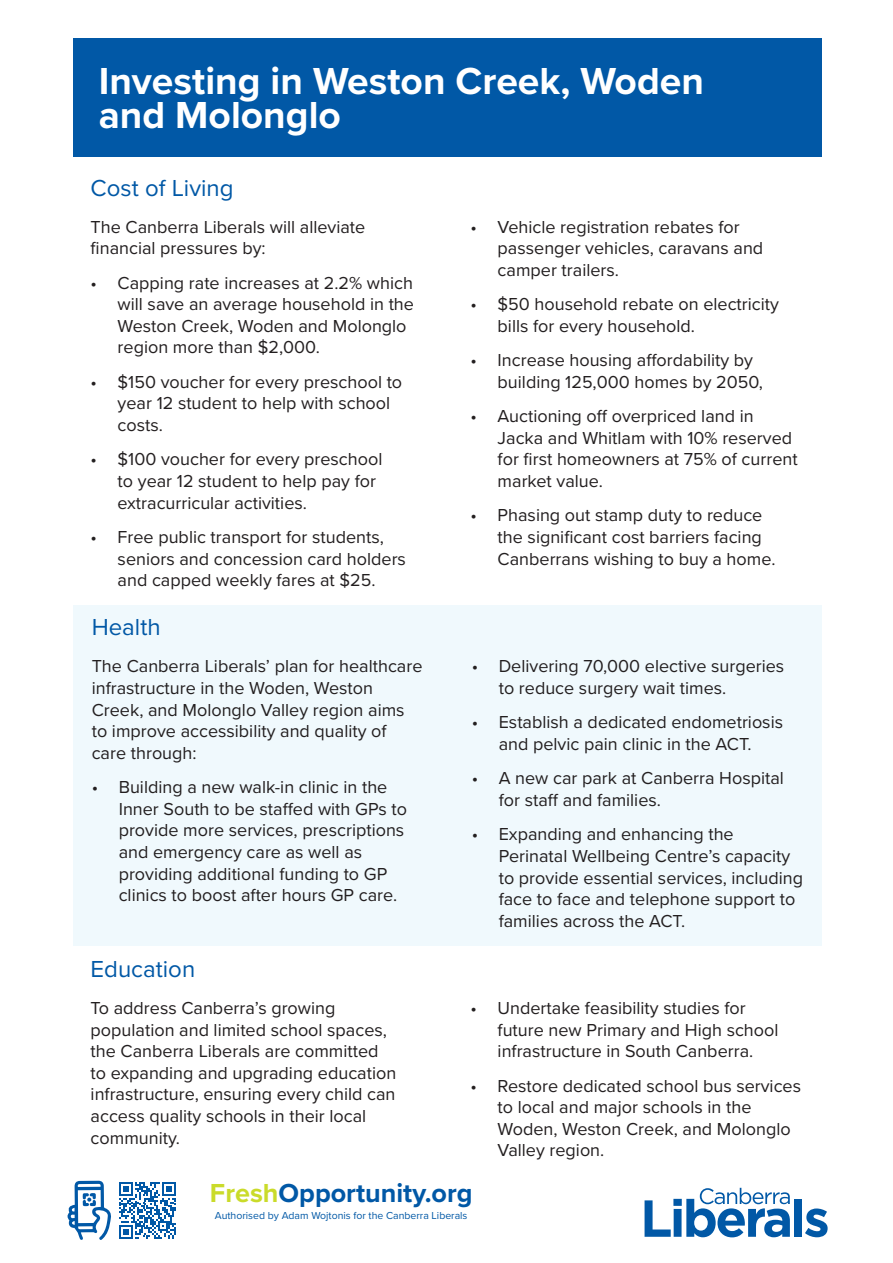
<style>
.page{position:relative;width:893px;height:1263px;background:#fff}
.page>*{position:absolute;margin:0;border:0;box-sizing:border-box;transform-origin:0 0}
.t1{font:700 39px/34.5px "Proxima Nova";color:#fff}
.t2{font:700 27px "Proxima Nova";color:#0158a6}
.heading_1{font:24px "Proxima Nova";color:#0158a6}
.Paragraph_Style_1{font:18px/21.6px "Proxima Nova";color:#231f20}
.t3{font:10.5px "Proxima Nova";color:#0158a6}
.s1{color:#cadb2a}
</style>
<div class="page">
<div style="left:73px;top:605px;width:749px;height:340px;background:#f0f9fd"></div>
<div style="left:794px;top:1199px;width:8px;height:38px;background:#0158a6"></div>
<svg style="left:805px;top:1208px;width:23px;height:29px"></svg>
<svg style="left:645px;top:1188px;width:145px;height:49px"></svg>
<svg style="left:67px;top:1181px;width:44px;height:59px"></svg>
<svg style="left:119px;top:1182px;width:57px;height:57px"></svg>
<div style="left:73px;top:38px;width:749px;height:119px;background:#0158a6"></div>
<p class="t1" style="left:99px;top:63px;width:607px">Investing in Weston Creek, Woden and Molonglo</p>
<p class="heading_1" style="left:91px;top:170px;width:144px">Cost of Living</p>
<p class="Paragraph_Style_1" style="left:91px;top:215px;width:276px">The Canberra Liberals will alleviate financial pressures by:</p>
<p class="Paragraph_Style_1" style="left:118px;top:271px;width:298px;text-indent:-27px">• Capping rate increases at 2.2% which will save an average household in the Weston Creek, Woden and Molonglo region more than $2,000.</p>
<p class="Paragraph_Style_1" style="left:118px;top:370px;width:286px;text-indent:-27px">• $150 voucher for every preschool to year 12 student to help with school costs.</p>
<p class="Paragraph_Style_1" style="left:118px;top:448px;width:266px;text-indent:-27px">• $100 voucher for every preschool to year 12 student to help pay for extracurricular activities.</p>
<p class="Paragraph_Style_1" style="left:118px;top:525px;width:290px;text-indent:-27px">• Free public transport for students, seniors and concession card holders and capped weekly fares at $25.</p>
<p class="heading_1" style="left:92px;top:609px;width:70px">Health</p>
<p class="Paragraph_Style_1" style="left:92px;top:655px;width:332px">The Canberra Liberals’ plan for healthcare infrastructure in the Woden, Weston Creek, and Molonglo Valley region aims to improve accessibility and quality of care through:</p>
<p class="Paragraph_Style_1" style="left:119px;top:776px;width:290px;text-indent:-27px">• Building a new walk-in clinic in the Inner South to be staffed with GPs to provide more services, prescriptions and emergency care as well as providing additional funding to GP clinics to boost after hours GP care.</p>
<p class="heading_1" style="left:91px;top:951px;width:106px">Education</p>
<p class="Paragraph_Style_1" style="left:498px;top:215px;width:267px;text-indent:-27px">• Vehicle registration rebates for passenger vehicles, caravans and camper trailers.</p>
<p class="Paragraph_Style_1" style="left:498px;top:293px;width:283px;text-indent:-27px">• $50 household rebate on electricity bills for every household.</p>
<p class="Paragraph_Style_1" style="left:498px;top:349px;width:267px;text-indent:-27px">• Increase housing affordability by building 125,000 homes by 2050,</p>
<p class="Paragraph_Style_1" style="left:498px;top:404px;width:302px;text-indent:-27px">• Auctioning off overpriced land in<br>Jacka and Whitlam with 10% reserved for first homeowners at 75% of current market value.</p>
<p class="Paragraph_Style_1" style="left:498px;top:504px;width:279px;text-indent:-27px">• Phasing out stamp duty to reduce the significant cost barriers facing<br>Canberrans wishing to buy a home.</p>
<p class="Paragraph_Style_1" style="left:499px;top:655px;width:287px;text-indent:-27px">• Delivering 70,000 elective surgeries to reduce surgery wait times.</p>
<p class="Paragraph_Style_1" style="left:472px;top:711px;width:313px;text-align:center">• Establish a dedicated endometriosis and pelvic pain clinic in the ACT.</p>
<p class="Paragraph_Style_1" style="left:499px;top:767px;width:287px;text-indent:-27px">• A new car park at Canberra Hospital for staff and families.</p>
<p class="Paragraph_Style_1" style="left:499px;top:823px;width:306px;text-indent:-27px">• Expanding and enhancing the Perinatal Wellbeing Centre’s capacity to provide essential services, including face to face and telephone support to families across the ACT.</p>
<p class="Paragraph_Style_1" style="left:91px;top:996px;width:307px">To address Canberra’s growing population and limited school spaces, the Canberra Liberals are committed to expanding and upgrading education infrastructure, ensuring every child can access quality schools in their local community.</p>
<p class="Paragraph_Style_1" style="left:498px;top:996px;width:282px;text-indent:-27px">• Undertake feasibility studies for future new Primary and High school infrastructure in South Canberra.</p>
<p class="Paragraph_Style_1" style="left:498px;top:1074px;width:305px;text-indent:-27px">• Restore dedicated school bus services to local and major schools in the<br>Woden, Weston Creek, and Molonglo<br>Valley region.</p>
<p class="t2" style="left:210px;top:1172px;width:264px"><span class="s1">Fresh</span>Opportunity.org</p>
<p class="t3" style="left:215px;top:1207px;width:254px">Authorised by Adam Wojtonis for the Canberra Liberals</p>
</div>
